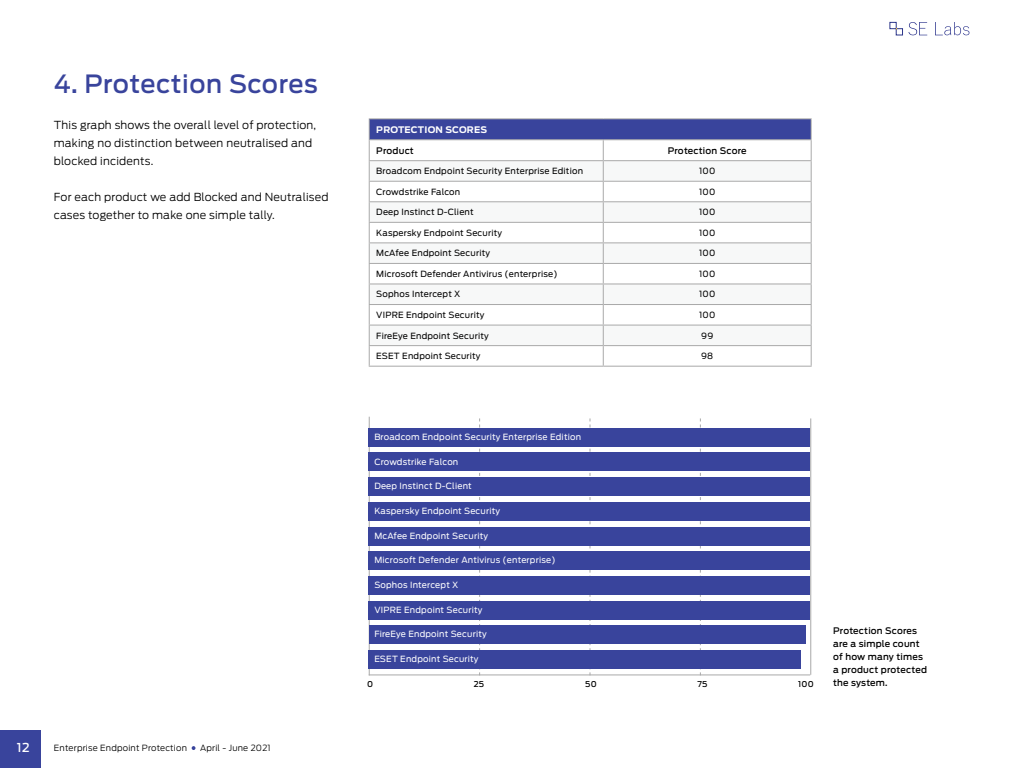
<style>
.page{position:relative;width:1024px;height:768px;background:#fff}
.page>*{position:absolute;margin:0;border:0;box-sizing:border-box;transform-origin:0 0}
.t1{font:500 25px "Antenna";letter-spacing:.02em;color:#39449c}
.t2{font:500 12.2px "Antenna";color:#fff}
.t3{font:300 11px/18px "Antenna";letter-spacing:.015em;color:#000}
.t4{font:500 9px/13px "Antenna";letter-spacing:.02em;color:#000}
.t5{font:700 9px "Antenna";letter-spacing:.025em;color:#fff}
.t6{font:8.5px "Antenna";letter-spacing:.025em;color:#000}
.t7{font:8.5px "Antenna";letter-spacing:.025em;color:#fff}
.t8{font:300 8.5px "Antenna";letter-spacing:.025em;color:#000}
.t9{font:500 8px "Antenna";letter-spacing:.025em;color:#000}
</style>
<div class="page">
<div style="left:0;top:730px;width:41px;height:38px;background:#39449c"></div>
<svg style="left:192px;top:746px;width:3px;height:4px"></svg>
<svg style="left:908px;top:22px;width:19px;height:13px"></svg>
<svg style="left:935px;top:22px;width:34px;height:13px"></svg>
<div style="left:890px;top:22px;width:7px;height:7px;border:1px solid #2c368a"></div>
<div style="left:896px;top:28px;width:7px;height:7px;border:1px solid #2c368a"></div>
<hr style="left:369px;top:118px;width:234px;height:1px;background:#a9a9a9">
<hr style="left:603px;top:118px;width:209px;height:1px;background:#a9a9a9">
<svg style="left:369px;top:119px;width:443px;height:247px"></svg>
<hr style="left:369px;top:366px;width:234px;height:1px;background:#a9a9a9">
<hr style="left:603px;top:366px;width:209px;height:1px;background:#a9a9a9">
<svg style="left:590px;top:418px;width:1px;height:256px"></svg>
<svg style="left:479px;top:418px;width:1px;height:256px"></svg>
<svg style="left:700px;top:418px;width:1px;height:256px"></svg>
<hr style="left:369px;top:674px;width:441px;height:1px;background:#a9a9a9">
<hr style="left:369px;top:417px;width:1px;height:258px;background:#a9a9a9">
<hr style="left:810px;top:418px;width:1px;height:257px;background:#a9a9a9">
<div style="left:369px;top:453px;width:441px;height:18px;background:#39449c"></div>
<div style="left:369px;top:428px;width:441px;height:18px;background:#39449c"></div>
<div style="left:369px;top:477px;width:441px;height:19px;background:#39449c"></div>
<div style="left:369px;top:502px;width:441px;height:19px;background:#39449c"></div>
<div style="left:369px;top:527px;width:441px;height:18px;background:#39449c"></div>
<div style="left:369px;top:552px;width:441px;height:18px;background:#39449c"></div>
<div style="left:369px;top:576px;width:441px;height:19px;background:#39449c"></div>
<div style="left:369px;top:601px;width:441px;height:18px;background:#39449c"></div>
<div style="left:369px;top:626px;width:437px;height:18px;background:#39449c"></div>
<div style="left:369px;top:650px;width:432px;height:19px;background:#39449c"></div>
<h1 class="t1" style="left:54px;top:69px;width:265px">4. Protection Scores</h1>
<p class="t3" style="left:54px;top:116px;width:264px">This graph shows the overall level of protection, making no distinction between neutralised and blocked incidents.</p>
<p class="t3" style="left:54px;top:188px;width:276px">For each product we add Blocked and Neutralised cases together to make one simple tally.</p>
<h2 class="t2" style="left:17px;top:740px;width:14px">12</h2>
<p class="t8" style="left:54px;top:743px;width:135px">Enterprise Endpoint Protection</p>
<p class="t8" style="left:200px;top:743px;width:72px">April - June 2021</p>
<p class="t5" style="left:376px;top:124px;width:112px">PROTECTION SCORES</p>
<p class="t4" style="left:376px;top:144px;width:39px">Product</p>
<p class="t4" style="left:668px;top:144px;width:80px">Protection Score</p>
<p class="t6" style="left:376px;top:166px;width:208px">Broadcom Endpoint Security Enterprise Edition</p>
<p class="t6" style="left:699px;top:166px;width:18px">100</p>
<p class="t6" style="left:376px;top:187px;width:86px">Crowdstrike Falcon</p>
<p class="t6" style="left:699px;top:187px;width:18px">100</p>
<p class="t6" style="left:376px;top:207px;width:99px">Deep Instinct D-Client</p>
<p class="t6" style="left:699px;top:207px;width:18px">100</p>
<p class="t6" style="left:376px;top:228px;width:127px">Kaspersky Endpoint Security</p>
<p class="t6" style="left:699px;top:228px;width:18px">100</p>
<p class="t6" style="left:376px;top:248px;width:115px">McAfee Endpoint Security</p>
<p class="t6" style="left:699px;top:248px;width:18px">100</p>
<p class="t6" style="left:376px;top:269px;width:183px">Microsoft Defender Antivirus (enterprise)</p>
<p class="t6" style="left:699px;top:269px;width:18px">100</p>
<p class="t6" style="left:376px;top:289px;width:86px">Sophos Intercept X</p>
<p class="t6" style="left:699px;top:289px;width:18px">100</p>
<p class="t6" style="left:376px;top:310px;width:110px">VIPRE Endpoint Security</p>
<p class="t6" style="left:699px;top:310px;width:18px">100</p>
<p class="t6" style="left:376px;top:330px;width:114px">FireEye Endpoint Security</p>
<p class="t6" style="left:701px;top:330px;width:14px">99</p>
<p class="t6" style="left:376px;top:351px;width:106px">ESET Endpoint Security</p>
<p class="t6" style="left:701px;top:351px;width:14px">98</p>
<p class="t7" style="left:374px;top:432px;width:208px">Broadcom Endpoint Security Enterprise Edition</p>
<p class="t7" style="left:374px;top:457px;width:86px">Crowdstrike Falcon</p>
<p class="t7" style="left:374px;top:481px;width:99px">Deep Instinct D-Client</p>
<p class="t7" style="left:374px;top:506px;width:127px">Kaspersky Endpoint Security</p>
<p class="t7" style="left:374px;top:531px;width:115px">McAfee Endpoint Security</p>
<p class="t7" style="left:374px;top:555px;width:183px">Microsoft Defender Antivirus (enterprise)</p>
<p class="t7" style="left:374px;top:580px;width:86px">Sophos Intercept X</p>
<p class="t7" style="left:374px;top:605px;width:110px">VIPRE Endpoint Security</p>
<p class="t7" style="left:374px;top:629px;width:114px">FireEye Endpoint Security</p>
<p class="t7" style="left:374px;top:654px;width:106px">ESET Endpoint Security</p>
<p class="t9" style="left:367px;top:679px;width:8px">0</p>
<p class="t9" style="left:474px;top:679px;width:12px">25</p>
<p class="t9" style="left:585px;top:679px;width:13px">50</p>
<p class="t9" style="left:698px;top:679px;width:11px">75</p>
<p class="t9" style="left:798px;top:679px;width:17px">100</p>
<p class="t4" style="left:833px;top:625px;width:95px">Protection Scores are a simple count of how many times a product protected the system.</p>
</div>
